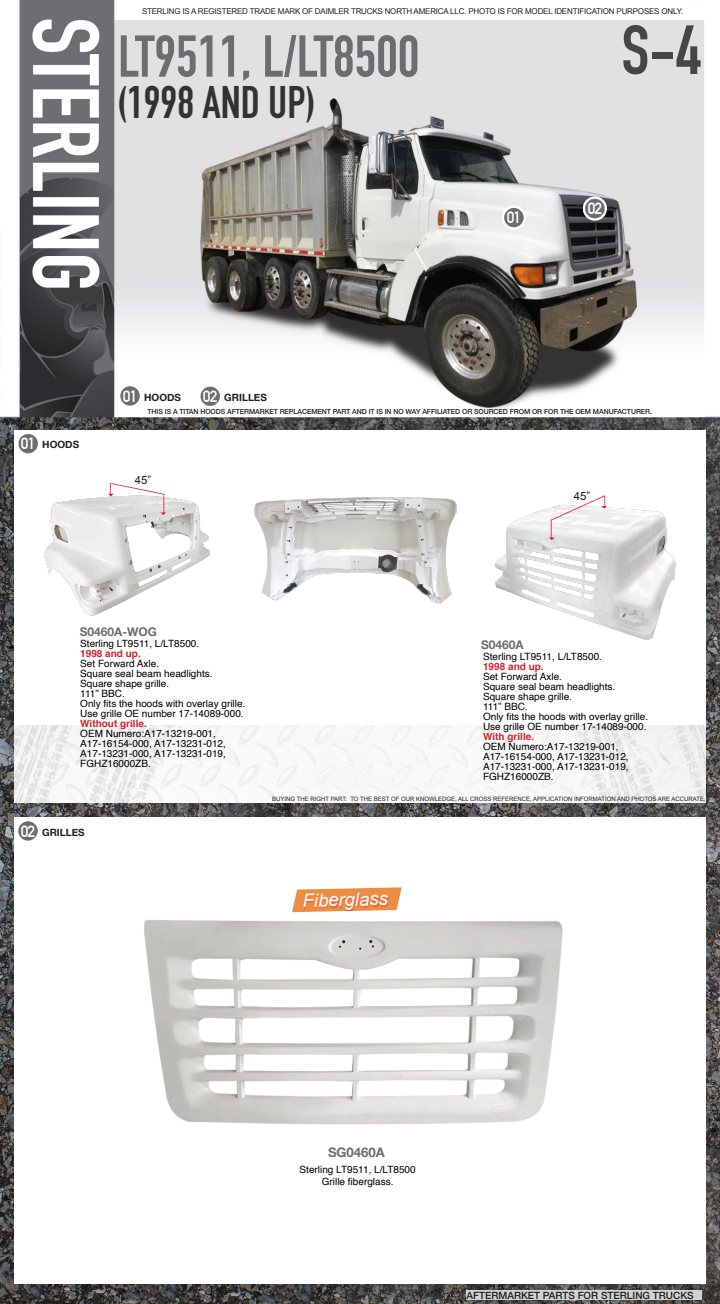
<style>
.page{position:relative;width:720px;height:1304px;background:#fff}
.page>*{position:absolute;margin:0;border:0;box-sizing:border-box;transform-origin:0 0}
.t1{font:700 68.3px "DIN Condensed";color:#464646}
.t2{font:700 58px "DIN Condensed";color:#6c6d70}
.t3{font:700 45px "DIN Condensed";color:#313232}
.t4{font:italic 18.4px "Arial";color:#fff}
.t5{font:700 16px "DIN Alternate";color:#fff}
.t6{font:700 13.2px "Helvetica Neue";color:#6c6d70}
.t7{font:700 12px "Helvetica Neue";color:#6c6d70}
.t8{font:11.4px "Arial";color:#231f20}
.t9{font:10px/10px "Helvetica";color:#000}
.t10{font:500 10px "Helvetica Neue";color:#231f20}
.t11{font:700 10px "Helvetica Neue";color:#231f20}
.t12{font:8px "Arial";letter-spacing:-.025em;color:#231f20}
.t13{font:500 7px "Helvetica Neue";letter-spacing:-.01em;color:#231f20}
.t14{font:6px "Arial";color:#231f20}
.s1{font-family:"DIN Alternate";font-size:16px;color:#fff}
.s2{font-weight:700;color:#d1232a}
</style>
<div class="page">
<img style="left:0;top:417px;width:720px;height:887px">
<div style="left:14px;top:430px;width:692px;height:295px;background:#fff"></div>
<img style="left:14px;top:725px;width:692px;height:77px">
<div style="left:14px;top:818px;width:692px;height:466px;background:#fff"></div>
<img style="left:0;top:0;width:720px;height:417px">
<img style="left:44px;top:496px;width:166px;height:120px">
<img style="left:494px;top:507px;width:182px;height:133px">
<img style="left:254px;top:497px;width:203px;height:107px">
<svg style="left:549px;top:495px;width:58px;height:45px"></svg>
<svg style="left:108px;top:483px;width:58px;height:32px"></svg>
<img style="left:144px;top:912px;width:419px;height:213px">
<svg style="left:292px;top:887px;width:110px;height:25px"></svg>
<svg style="left:304px;top:894px;width:84px;height:17px"></svg>
<svg style="left:118px;top:384px;width:24px;height:24px"></svg>
<svg style="left:502px;top:205px;width:24px;height:25px"></svg>
<svg style="left:18px;top:433px;width:20px;height:21px"></svg>
<svg style="left:198px;top:384px;width:24px;height:24px"></svg>
<svg style="left:583px;top:196px;width:24px;height:25px"></svg>
<svg style="left:18px;top:821px;width:20px;height:20px"></svg>
<div style="left:467px;top:1290px;width:235px;height:10px;background:#d1d2d4"></div>
<p class="t12" style="left:142px;top:6px;width:543px">STERLING IS A REGISTERED TRADE MARK OF DAIMLER TRUCKS NORTH AMERICA LLC. PHOTO IS FOR MODEL IDENTIFICATION PURPOSES ONLY.</p>
<p class="t2" style="left:118px;top:17px;width:303px">LT9511, L/LT8500</p>
<p class="t3" style="left:117px;top:72px;width:200px">(1998 AND UP)</p>
<p class="t11" style="left:123px;top:389px;width:60px"><span class="s1">01</span> HOODS</p>
<p class="t11" style="left:203px;top:390px;width:65px"><span class="s1">02</span> GRILLES</p>
<p class="t5" style="left:507px;top:206px;width:16px">01</p>
<p class="t1" style="left:622px;top:4px;width:81px">S-4</p>
<p class="t5" style="left:588px;top:197px;width:16px">02</p>
<p class="t11" style="left:21px;top:437px;width:60px"><span class="s1">01</span> HOODS</p>
<p class="t13" style="left:148px;top:405px;width:506px">THIS IS A TITAN HOODS AFTERMARKET REPLACEMENT PART AND IT IS IN NO WAY AFFILIATED OR SOURCED FROM OR FOR THE OEM MANUFACTURER.</p>
<p class="t8" style="left:135px;top:472px;width:18px">45”</p>
<p class="t8" style="left:574px;top:488px;width:18px">45”</p>
<p class="t7" style="left:80px;top:623px;width:79px">S0460A-WOG</p>
<p class="t9" style="left:80px;top:638px;width:167px">Sterling LT9511, L/LT8500.<br><span class="s2">1998 and up.<br></span>Set Forward Axle.<br>Square seal beam headlights.<br>Square shape grille.<br>111” BBC.<br>Only fits the hoods with overlay grille.<br>Use grille OE number 17-14089-000.<br><span class="s2">Without grille.<br></span>OEM Numero:A17-13219-001,<br>A17-16154-000, A17-13231-012,<br>A17-13231-000, A17-13231-019,<br>FGHZ16000ZB.</p>
<p class="t11" style="left:21px;top:824px;width:65px"><span class="s1">02</span> GRILLES</p>
<p class="t7" style="left:481px;top:635px;width:44px">S0460A</p>
<p class="t9" style="left:483px;top:652px;width:167px">Sterling LT9511, L/LT8500.<br><span class="s2">1998 and up.<br></span>Set Forward Axle.<br>Square seal beam headlights.<br>Square shape grille.<br>111” BBC.<br>Only fits the hoods with overlay grille.<br>Use grille OE number 17-14089-000.<br><span class="s2">With grille.<br></span>OEM Numero:A17-13219-001,<br>A17-16154-000, A17-13231-012,<br>A17-13231-000, A17-13231-019,<br>FGHZ16000ZB.</p>
<p class="t14" style="left:272px;top:795px;width:435px">BUYING THE RIGHT PART: TO THE BEST OF OUR KNOWLEDGE, ALL CROSS REFERENCE, APPLICATION INFORMATION AND PHOTOS ARE ACCURATE.</p>
<p class="t4" style="left:303px;top:888px;width:87px;rotate:-1deg">Fiberglass</p>
<p class="t6" style="left:328px;top:1142px;width:58px">SG0460A</p>
<p class="t9" style="left:300px;top:1164px;width:118px;line-height:12px;text-align:center">Sterling LT9511, L/LT8500<br>Grille fiberglass.</p>
<p class="t10" style="left:467px;top:1288px;width:229px">AFTERMARKET PARTS FOR STERLING TRUCKS</p>
</div>
